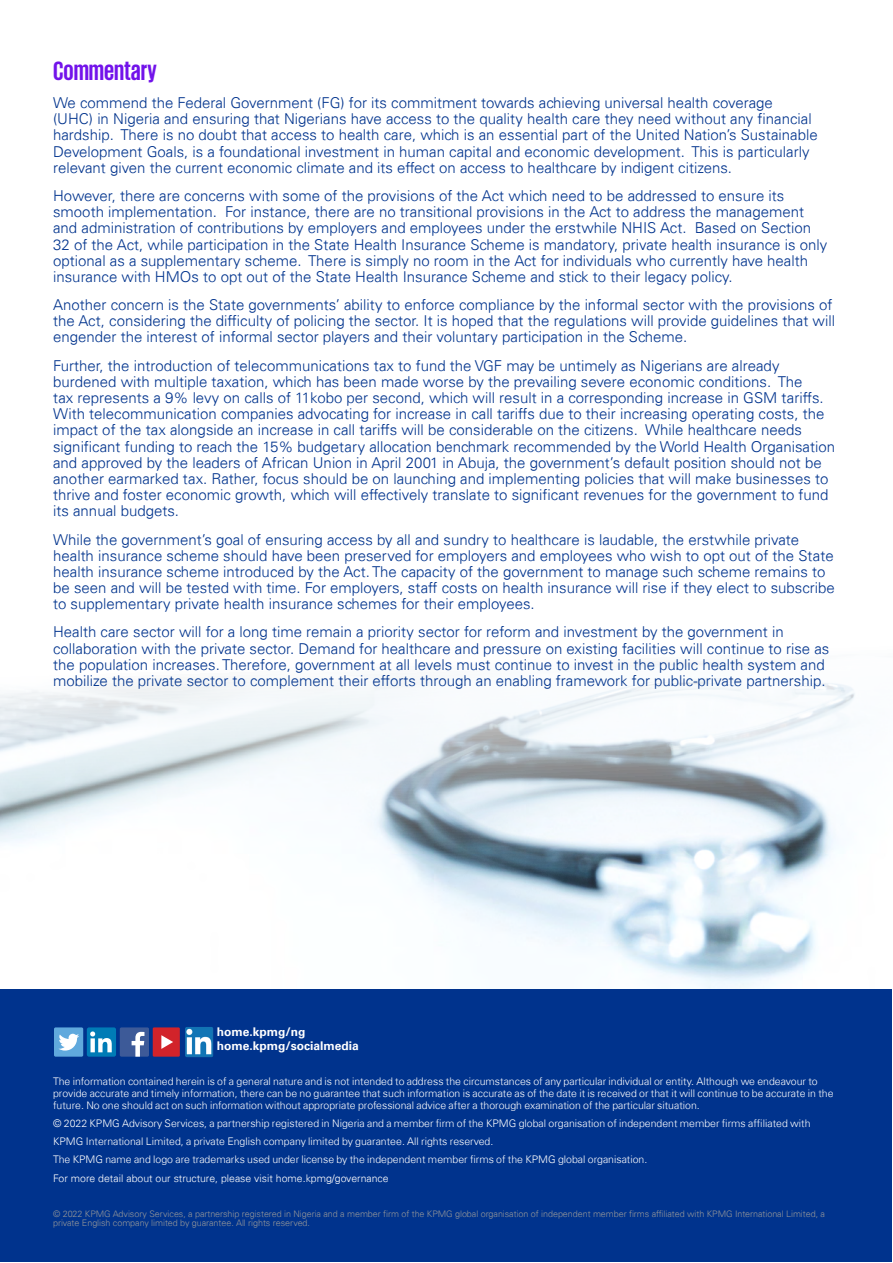
<style>
.page{position:relative;width:893px;height:1263px;background:#fff}
.page>*{position:absolute;margin:0;border:0;box-sizing:border-box;transform-origin:0 0}
.t1{font:700 27px "KPMG";color:#7213ea}
.t2{font:300 15px/16.2px "Univers 45";color:#00338d}
.t3{font:700 12px/14.4px "Univers 65";color:#fff}
.t4{font:300 10.5px/12px "Universfor KPMG";color:#fff}
.t5{font:300 10.5px "Univers 45";color:#fff}
.t6{font:300 9px/9px "Univers 45";letter-spacing:-.005em;color:#939598}
</style>
<div class="page">
<img style="left:0;top:662px;width:855px;height:327px">
<div style="left:1px;top:989px;width:891px;height:273px;background:#00338d"></div>
<div style="left:87px;top:1027px;width:29px;height:30px;background:#007bb6;border-radius:2px"></div>
<svg style="left:90px;top:1031px;width:22px;height:21px"></svg>
<div style="left:120px;top:1027px;width:29px;height:30px;background:#3d5a98;border-radius:2px"></div>
<svg style="left:132px;top:1032px;width:12px;height:25px"></svg>
<div style="left:54px;top:1027px;width:29px;height:30px;background:#60a9dd;border-radius:2px"></div>
<svg style="left:58px;top:1034px;width:21px;height:16px"></svg>
<div style="left:153px;top:1027px;width:27px;height:30px;background:#d2232a"></div>
<svg style="left:161px;top:1035px;width:12px;height:14px"></svg>
<img style="left:187px;top:1029px;width:24px;height:26px">
<div style="left:185px;top:1027px;width:28px;height:30px;border:1px solid #1175b5"></div>
<h1 class="t1" style="left:53px;top:57px;width:105px">Commentary</h1>
<p class="t2" style="left:53px;top:95px;width:766px">We commend the Federal Government (FG) for its commitment towards achieving universal health coverage<br>(UHC) in Nigeria and ensuring that Nigerians have access to the quality health care they need without any financial hardship. There is no doubt that access to health care, which is an essential part of the United Nation’s Sustainable Development Goals, is a foundational investment in human capital and economic development. This is particularly relevant given the current economic climate and its effect on access to healthcare by indigent citizens.</p>
<p class="t2" style="left:53px;top:188px;width:776px">However, there are concerns with some of the provisions of the Act which need to be addressed to ensure its smooth implementation. For instance, there are no transitional provisions in the Act to address the management and administration of contributions by employers and employees under the erstwhile NHIS Act. Based on Section 32 of the Act, while participation in the State Health Insurance Scheme is mandatory, private health insurance is only optional as a supplementary scheme. There is simply no room in the Act for individuals who currently have health insurance with HMOs to opt out of the State Health Insurance Scheme and stick to their legacy policy.</p>
<p class="t2" style="left:53px;top:297px;width:783px">Another concern is the State governments’ ability to enforce compliance by the informal sector with the provisions of the Act, considering the difficulty of policing the sector. It is hoped that the regulations will provide guidelines that will engender the interest of informal sector players and their voluntary participation in the Scheme.</p>
<p class="t2" style="left:53px;top:357px;width:783px">Further, the introduction of telecommunications tax to fund the VGF may be untimely as Nigerians are already burdened with multiple taxation, which has been made worse by the prevailing severe economic conditions. The<br>tax represents a 9% levy on calls of 11kobo per second, which will result in a corresponding increase in GSM tariffs.<br>With telecommunication companies advocating for increase in call tariffs due to their increasing operating costs, the impact of the tax alongside an increase in call tariffs will be considerable on the citizens. While healthcare needs significant funding to reach the 15% budgetary allocation benchmark recommended by the World Health Organisation and approved by the leaders of African Union in April 2001 in Abuja, the government’s default position should not be another earmarked tax. Rather, focus should be on launching and implementing policies that will make businesses to thrive and foster economic growth, which will effectively translate to significant revenues for the government to fund its annual budgets.</p>
<p class="t2" style="left:53px;top:531px;width:783px">While the government’s goal of ensuring access by all and sundry to healthcare is laudable, the erstwhile private health insurance scheme should have been preserved for employers and employees who wish to opt out of the State health insurance scheme introduced by the Act. The capacity of the government to manage such scheme remains to be seen and will be tested with time. For employers, staff costs on health insurance will rise if they elect to subscribe to supplementary private health insurance schemes for their employees.</p>
<p class="t2" style="left:53px;top:624px;width:778px">Health care sector will for a long time remain a priority sector for reform and investment by the government in collaboration with the private sector. Demand for healthcare and pressure on existing facilities will continue to rise as the population increases. Therefore, government at all levels must continue to invest in the public health system and mobilize the private sector to complement their efforts through an enabling framework for public-private partnership.</p>
<p class="t3" style="left:217px;top:1025px;width:144px">home.kpmg/ng home.kpmg/socialmedia</p>
<p class="t4" style="left:53px;top:1075px;width:782px">The information contained herein is of a general nature and is not intended to address the circumstances of any particular individual or entity. Although we endeavour to provide accurate and timely information, there can be no guarantee that such information is accurate as of the date it is received or that it will continue to be accurate in the future. No one should act on such information without appropriate professional advice after a thorough examination of the particular situation.</p>
<p class="t4" style="left:53px;top:1114px;width:759px;line-height:18px">© 2022 KPMG Advisory Services, a partnership registered in Nigeria and a member firm of the KPMG global organisation of independent member firms affiliated with<br>KPMG International Limited, a private English company limited by guarantee. All rights reserved.<br>The KPMG name and logo are trademarks used under license by the independent member firms of the KPMG global organisation.</p>
<p class="t5" style="left:53px;top:1172px;width:337px">For more detail about our structure, please visit home.kpmg/governance</p>
<p class="t6" style="left:53px;top:1209px;width:773px">© 2022 KPMG Advisory Services, a partnership registered in Nigeria and a member firm of the KPMG global organisation of independent member firms affiliated with KPMG International Limited, a private English company limited by guarantee. All rights reserved.</p>
</div>
